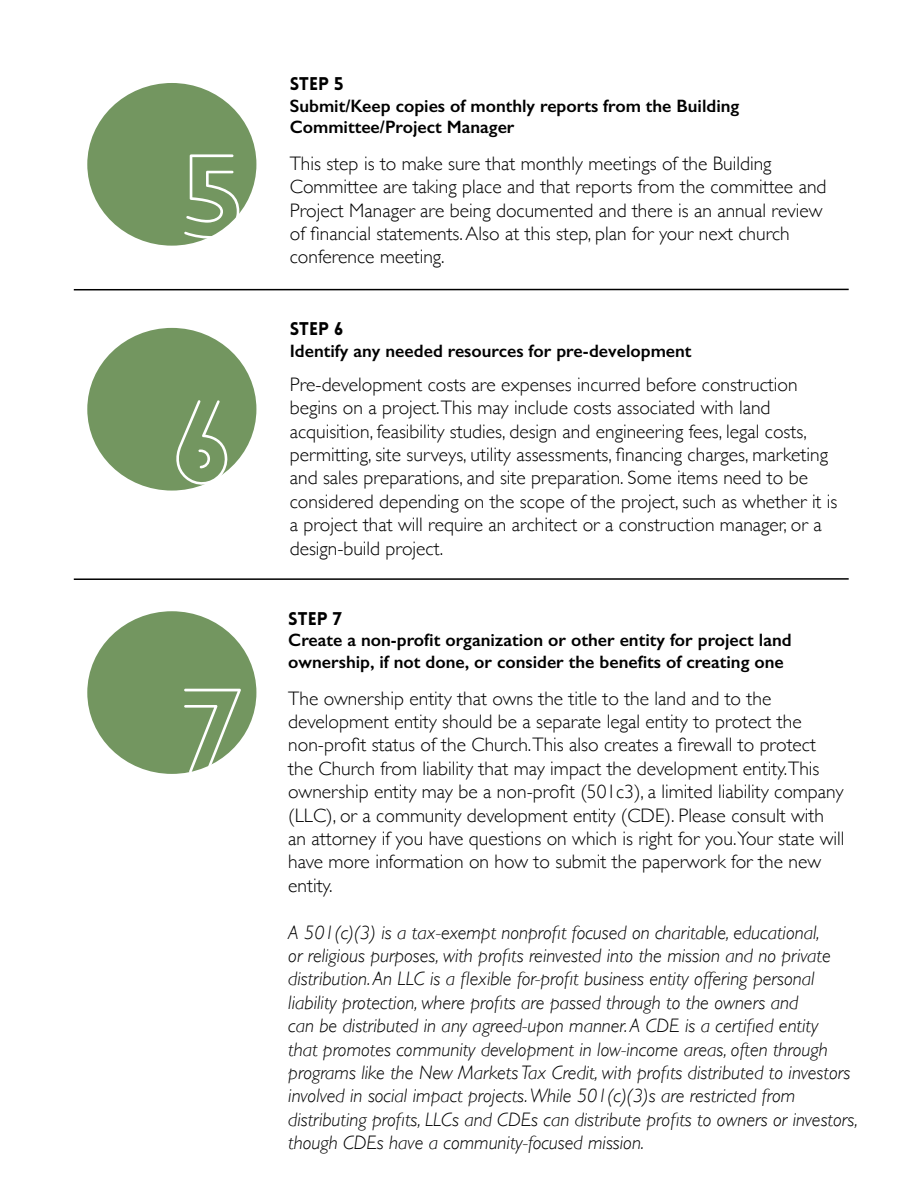
<style>
.page{position:relative;width:918px;height:1188px;background:#fff}
.page>*{position:absolute;margin:0;border:0;box-sizing:border-box;transform-origin:0 0}
.t1{font:300 114px/245.4px "Lovelo Line";color:#fff}
.t2{font:300 19.5px/23.4px "Gill Sans";color:#000}
.t3{font:italic 300 19.5px/23.4px "Gill Sans";color:#000}
.t4{font:600 18px/21.6px "Gill Sans";color:#000}
.t5{font:900 18px "Lovelo";color:#000}
</style>
<div class="page">
<div style="left:87px;top:83px;width:169px;height:163px;background:#739660;border-radius:50%"></div>
<div style="left:87px;top:328px;width:169px;height:163px;background:#739660;border-radius:50%"></div>
<hr style="left:74px;top:289px;width:775px;height:1px;background:#000">
<div style="left:87px;top:611px;width:169px;height:163px;background:#739660;border-radius:50%"></div>
<hr style="left:74px;top:578px;width:775px;height:2px;background:#000">
<h1 class="t1" style="left:172px;top:75px;width:74px">5<br>6</h1>
<h1 class="t1" style="left:182px;top:609px;width:58px">7</h1>
<p class="t5" style="left:290px;top:72px;width:55px">STEP 5</p>
<p class="t4" style="left:290px;top:95px;width:451px">Submit/Keep copies of monthly reports from the Building<br>Committee/Project Manager</p>
<p class="t2" style="left:290px;top:151px;width:538px">This step is to make sure that monthly meetings of the Building Committee are taking place and that reports from the committee and Project Manager are being documented and there is an annual review of financial statements. Also at this step, plan for your next church conference meeting.</p>
<p class="t5" style="left:290px;top:317px;width:55px">STEP 6</p>
<p class="t4" style="left:290px;top:339px;width:403px">Identify any needed resources for pre-development</p>
<p class="t2" style="left:290px;top:372px;width:549px">Pre-development costs are expenses incurred before construction begins on a project.This may include costs associated with land acquisition, feasibility studies, design and engineering fees, legal costs, permitting, site surveys, utility assessments, financing charges, marketing and sales preparations, and site preparation. Some items need to be considered depending on the scope of the project, such as whether it is a project that will require an architect or a construction manager, or a design-build project.</p>
<p class="t5" style="left:288px;top:607px;width:55px">STEP 7</p>
<p class="t4" style="left:288px;top:629px;width:505px">Create a non-profit organization or other entity for project land ownership, if not done, or consider the benefits of creating one</p>
<p class="t2" style="left:288px;top:686px;width:558px">The ownership entity that owns the title to the land and to the development entity should be a separate legal entity to protect the non-profit status of the Church.This also creates a firewall to protect the Church from liability that may impact the development entity.This ownership entity may be a non-profit (501c3), a limited liability company (LLC), or a community development entity (CDE). Please consult with an attorney if you have questions on which is right for you.Your state will have more information on how to submit the paperwork for the new entity.</p>
<p class="t3" style="left:288px;top:921px;width:571px">A 501(c)(3) is a tax-exempt nonprofit focused on charitable, educational,<br>or religious purposes, with profits reinvested into the mission and no private distribution. An LLC is a flexible for-profit business entity offering personal liability protection, where profits are passed through to the owners and<br>can be distributed in any agreed-upon manner. A CDE is a certified entity<br>that promotes community development in low-income areas, often through programs like the New Markets Tax Credit, with profits distributed to investors involved in social impact projects. While 501(c)(3)s are restricted from distributing profits, LLCs and CDEs can distribute profits to owners or investors, though CDEs have a community-focused mission.</p>
</div>
